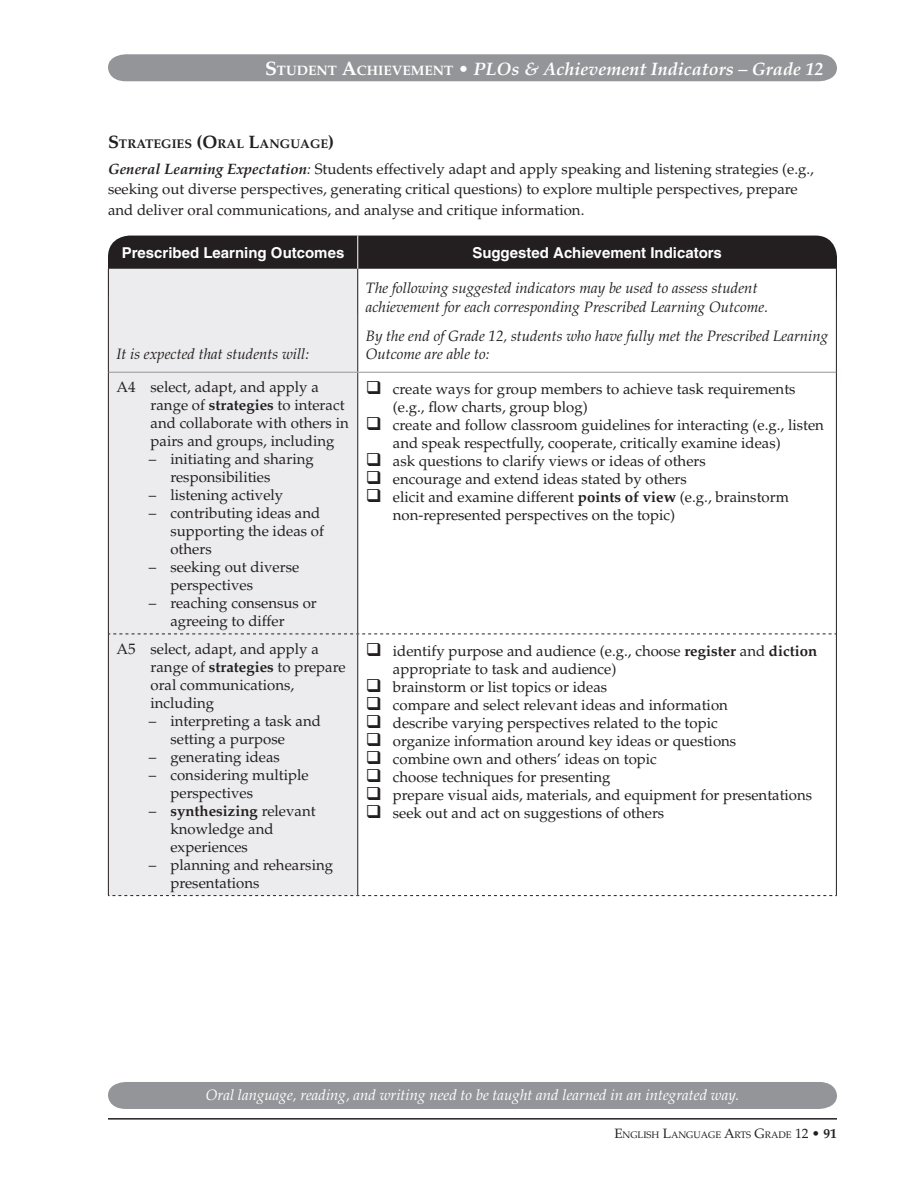
<style>
.page{position:relative;width:918px;height:1188px;background:#fff}
.page>*{position:absolute;margin:0;border:0;box-sizing:border-box;transform-origin:0 0}
.t1{font:italic 700 18px "Palatino";color:#fff}
.t2{font:15px/18px "Palatino";color:#231f20}
.t3{font:italic 15px/19.5px "Palatino";color:#231f20}
.t4{font:italic 15px "Palatino";color:#fff}
.t5{font:700 15px "Helvetica";color:#fff}
.t6{font:700 12.6px "Palatino";color:#231f20}
.t7{font:9.45px "Palatino";color:#231f20}
.s1{font-style:normal;font-size:19.5px}
.s2{font-style:normal;font-size:13.65px}
.s3{font-style:normal}
.s4{font-size:18px}
.s5{font-weight:700;font-style:italic}
.s6{font-style:italic}
.s7{font-weight:700}
.s8{font-size:13.5px}
.s9{font-weight:700;font-size:13.5px}
</style>
<div class="page">
<div style="left:108px;top:54px;width:729px;height:27px;background:#939598"></div>
<div style="left:108px;top:1082px;width:729px;height:27px;background:#939598"></div>
<hr style="left:108px;top:1118px;width:729px;height:2px;background:#231f20">
<div style="left:108px;top:236px;width:729px;height:78px;background:#231f20;border-radius:22px"></div>
<div style="left:109px;top:269px;width:248px;height:626px;background:#ececee"></div>
<svg style="left:358px;top:269px;width:478px;height:626px"></svg>
<hr style="left:357px;top:236px;width:1px;height:33px;background:#fff">
<hr style="left:108px;top:372px;width:1px;height:262px;background:#231f20">
<hr style="left:357px;top:373px;width:1px;height:261px;background:#231f20">
<hr style="left:836px;top:372px;width:1px;height:262px;background:#231f20">
<hr style="left:108px;top:634px;width:1px;height:261px;background:#231f20">
<hr style="left:357px;top:634px;width:1px;height:261px;background:#231f20">
<hr style="left:836px;top:634px;width:1px;height:261px;background:#231f20">
<svg style="left:109px;top:634px;width:727px;height:1px"></svg>
<svg style="left:108px;top:895px;width:729px;height:1px"></svg>
<hr style="left:108px;top:269px;width:1px;height:103px;background:#231f20">
<hr style="left:357px;top:269px;width:1px;height:103px;background:#231f20">
<hr style="left:836px;top:269px;width:1px;height:103px;background:#231f20">
<hr style="left:109px;top:372px;width:249px;height:1px;background:#939598">
<hr style="left:358px;top:372px;width:478px;height:1px;background:#939598">
<p class="t1" style="left:265px;top:58px;width:560px"><span class="s1">S</span> <span class="s2">tudent</span> <span class="s1">A</span><span class="s2">chievement</span> <span class="s3">•</span> PLOs &amp; Achievement Indicators – Grade 12</p>
<p class="t6" style="left:108px;top:137px;width:228px"><span class="s4">S</span>trategies <span class="s4">(O</span>ral <span class="s4">L</span>anguage<span class="s4">)</span></p>
<p class="t2" style="left:108px;top:160px;width:707px;line-height:19.5px"><span class="s5">General Learning Expectation</span><span class="s6">:</span> Students effectively adapt and apply speaking and listening strategies (e.g., seeking out diverse perspectives, generating critical questions) to explore multiple perspectives, prepare</p>
<p class="t2" style="left:108px;top:201px;width:478px">and deliver oral communications, and analyse and critique information.</p>
<p class="t5" style="left:122px;top:244px;width:224px">Prescribed Learning Outcomes</p>
<p class="t5" style="left:472px;top:244px;width:251px">Suggested Achievement Indicators</p>
<p class="t3" style="left:116px;top:344px;width:194px">It is expected that students will:</p>
<p class="t2" style="left:151px;top:378px;width:200px;text-indent:-34px">A4 select, adapt, and apply a range of <span class="s7">strategies</span> to interact and collaborate with others in pairs and groups, including</p>
<p class="t2" style="left:170px;top:450px;width:145px;text-indent:-22px">– initiating and sharing responsibilities</p>
<p class="t2" style="left:149px;top:486px;width:136px">– listening actively</p>
<p class="t2" style="left:170px;top:504px;width:155px;text-indent:-22px">– contributing ideas and supporting the ideas of others</p>
<p class="t2" style="left:170px;top:558px;width:130px;text-indent:-22px">– seeking out diverse perspectives</p>
<p class="t2" style="left:170px;top:594px;width:148px;text-indent:-22px">– reaching consensus or agreeing to differ</p>
<p class="t2" style="left:151px;top:640px;width:197px;text-indent:-34px">A5 select, adapt, and apply a range of <span class="s7">strategies</span> to prepare oral communications, including</p>
<p class="t2" style="left:170px;top:712px;width:152px;text-indent:-22px">– interpreting a task and setting a purpose</p>
<p class="t2" style="left:149px;top:748px;width:133px">– generating ideas</p>
<p class="t2" style="left:170px;top:766px;width:140px;text-indent:-22px">– considering multiple perspectives</p>
<p class="t2" style="left:170px;top:802px;width:147px;text-indent:-22px">– <span class="s7">synthesizing</span> relevant knowledge and experiences</p>
<p class="t2" style="left:170px;top:856px;width:164px;text-indent:-22px">– planning and rehearsing presentations</p>
<p class="t3" style="left:366px;top:278px;width:404px">The following suggested indicators may be used to assess student achievement for each corresponding Prescribed Learning Outcome.</p>
<p class="t3" style="left:366px;top:327px;width:464px;line-height:18px">By the end of Grade 12, students who have fully met the Prescribed Learning<br>Outcome are able to:</p>
<p class="t2" style="left:393px;top:380px;width:404px;text-indent:-27px">❑ create ways for group members to achieve task requirements (e.g., flow charts, group blog)</p>
<p class="t2" style="left:393px;top:416px;width:433px;text-indent:-27px">❑ create and follow classroom guidelines for interacting (e.g., listen and speak respectfully, cooperate, critically examine ideas)</p>
<p class="t2" style="left:366px;top:452px;width:342px">❑ ask questions to clarify views or ideas of others</p>
<p class="t2" style="left:366px;top:470px;width:323px">❑ encourage and extend ideas stated by others</p>
<p class="t2" style="left:393px;top:488px;width:398px;text-indent:-27px">❑ elicit and examine different <span class="s7">points of view</span> (e.g., brainstorm non-represented perspectives on the topic)</p>
<p class="t2" style="left:393px;top:642px;width:426px;text-indent:-27px">❑ identify purpose and audience (e.g., choose <span class="s7">register</span> and <span class="s7">diction </span>appropriate to task and audience)</p>
<p class="t2" style="left:366px;top:678px;width:243px">❑ brainstorm or list topics or ideas</p>
<p class="t2" style="left:366px;top:696px;width:364px">❑ compare and select relevant ideas and information</p>
<p class="t2" style="left:366px;top:714px;width:353px">❑ describe varying perspectives related to the topic</p>
<p class="t2" style="left:366px;top:732px;width:372px">❑ organize information around key ideas or questions</p>
<p class="t2" style="left:366px;top:750px;width:293px">❑ combine own and others’ ideas on topic</p>
<p class="t2" style="left:366px;top:768px;width:246px">❑ choose techniques for presenting</p>
<p class="t2" style="left:366px;top:786px;width:448px">❑ prepare visual aids, materials, and equipment for presentations</p>
<p class="t2" style="left:366px;top:804px;width:300px">❑ seek out and act on suggestions of others</p>
<p class="t4" style="left:206px;top:1086px;width:535px">Oral language, reading, and writing need to be taught and learned in an integrated way.</p>
<p class="t7" style="left:614px;top:1129px;width:224px"><span class="s8">E</span>nglish <span class="s8">L</span>anguage <span class="s8">A</span>rts <span class="s8">G</span>rade <span class="s8">12</span> <span class="s9">• 91</span></p>
</div>
